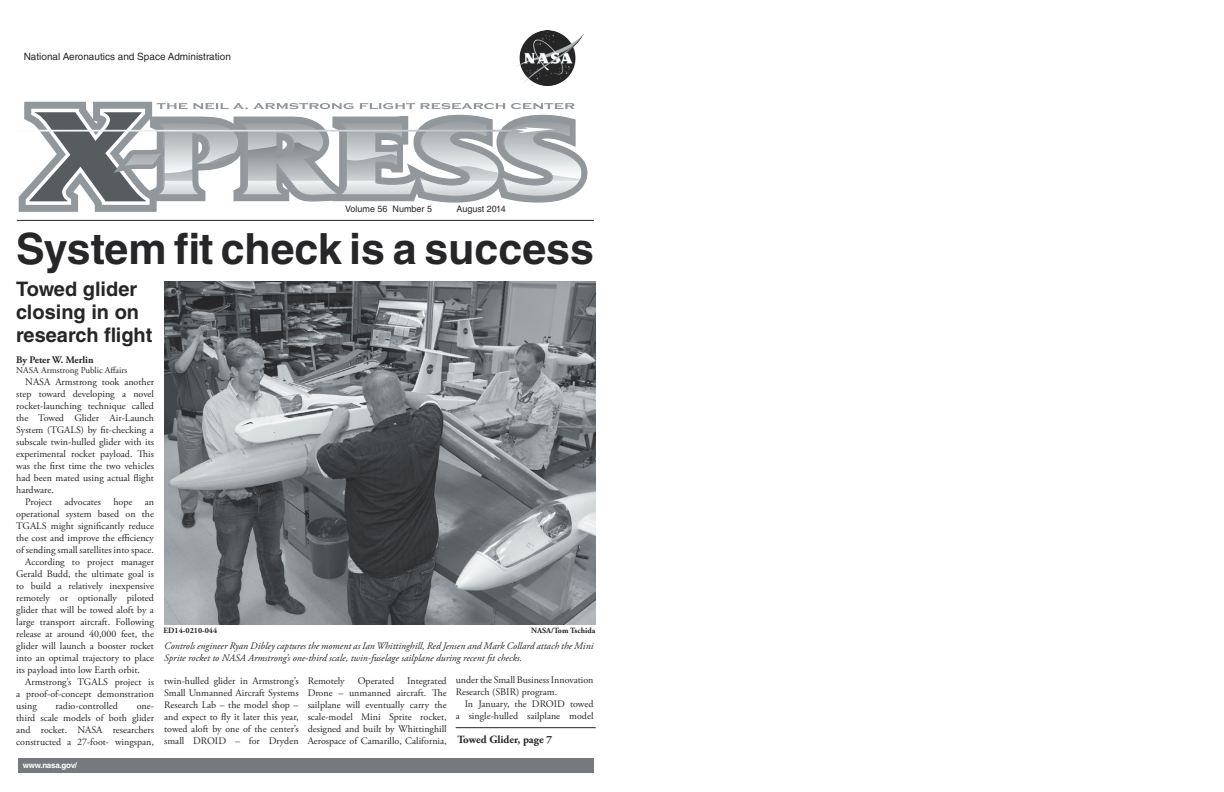
<style>
.page{position:relative;width:1224px;height:792px;background:#fff}
.page>*{position:absolute;margin:0;border:0;box-sizing:border-box;transform-origin:0 0}
.t1{font:700 43px "Helvetica LT Std";color:#262527}
.t2{font:700 20px/23px "Helvetica LT Std";color:#262527}
.t3{font:700 11px "Adobe Garamond Pro";color:#262527}
.t4{font:10px/12px "Adobe Garamond Pro";color:#262527;text-align:justify}
.t5{font:italic 10px/12px "Adobe Garamond Pro";color:#252828}
.t6{font:10px "Helvetica LT Std";color:#262527}
.t7{font:700 10px "Adobe Garamond Pro";color:#262527}
.t8{font:9px "Adobe Garamond Pro";color:#262527}
.t9{font:9px "Helvetica LT Std";color:#262527}
.t10{font:700 8px "Adobe Garamond Pro";color:#262527}
.t11{font:700 8px "Helvetica LT Std";letter-spacing:-.03em;color:#fff}
</style>
<div class="page">
<div style="left:18px;top:759px;width:576px;height:14px;background:#767a7e"></div>
<img style="left:517px;top:30px;width:67px;height:55px">
<hr style="left:17px;top:220px;width:577px;height:1px;background:#262527">
<hr style="left:456px;top:727px;width:140px;height:1px;background:#262527">
<svg style="left:18px;top:102px;width:570px;height:110px"></svg>
<img style="left:164px;top:281px;width:431px;height:343px">
<p class="t6" style="left:24px;top:50px;width:209px">National Aeronautics and Space Administration</p>
<p class="t9" style="left:345px;top:204px;width:88px">Volume 56 Number 5</p>
<p class="t9" style="left:457px;top:204px;width:51px">August 2014</p>
<p class="t1" style="left:16px;top:223px;width:579px">System fit check is a success</p>
<p class="t2" style="left:16px;top:277px;width:123px">Towed glider</p>
<p class="t2" style="left:16px;top:300px;width:138px">closing in on research flight</p>
<p class="t7" style="left:16px;top:354px;width:79px">By Peter W. Merlin</p>
<p class="t8" style="left:16px;top:365px;width:113px">NASA Armstrong Public Affairs</p>
<p class="t4" style="left:16px;top:377px;width:139px;text-indent:9px">NASA Armstrong took another step toward developing a novel rocket-launching technique called the Towed Glider Air-Launch System (TGALS) by fit-checking a subscale twin-hulled glider with its experimental rocket payload. This was the first time the two vehicles had been mated using actual flight hardware.</p>
<p class="t4" style="left:16px;top:497px;width:139px;text-indent:9px">Project advocates hope an operational system based on the TGALS might significantly reduce the cost and improve the efficiency of sending small satellites into space.</p>
<p class="t4" style="left:16px;top:557px;width:139px;text-indent:9px">According to project manager Gerald Budd, the ultimate goal is to build a relatively inexpensive remotely or optionally piloted glider that will be towed aloft by a large transport aircraft. Following release at around 40,000 feet, the glider will launch a booster rocket into an optimal trajectory to place its payload into low Earth orbit.</p>
<p class="t4" style="left:16px;top:677px;width:139px;text-indent:9px">Armstrong’s TGALS project is a proof-of-concept demonstration using</p>
<p class="t4" style="left:56px;top:701px;width:64px">radio-controlled</p>
<p class="t4" style="left:16px;top:701px;width:139px;text-indent:121px">one&shy;third scale models of both glider and rocket. NASA researchers constructed a 27-foot- wingspan,</p>
<p class="t11" style="left:23px;top:760px;width:56px">www.nasa.gov/</p>
<p class="t10" style="left:164px;top:626px;width:55px">ED14-0210-044</p>
<p class="t10" style="left:531px;top:626px;width:66px">NASA/Tom Tschida</p>
<p class="t5" style="left:164px;top:640px;width:431px">Controls engineer Ryan Dibley captures the moment as Ian Whittinghill, Red Jensen and Mark Collard attach the Mini<br>Sprite rocket to NASA Armstrong’s one-third scale, twin-fuselage sailplane during recent fit checks.</p>
<p class="t4" style="left:308px;top:676px;width:141px;text-indent:100px">Integrated Drone – unmanned aircraft. The sailplane will eventually carry the scale-model Mini Sprite rocket, designed and built by Whittinghill Aerospace of Camarillo, California,</p>
<p class="t4" style="left:456px;top:675px;width:139px">under the Small Business Innovation<br>Research (SBIR) program.</p>
<p class="t4" style="left:164px;top:676px;width:136px">twin-hulled glider in Armstrong’s Small Unmanned Aircraft Systems Research Lab – the model shop – and expect to fly it later this year, towed aloft by one of the center’s small DROID – for Dryden</p>
<p class="t4" style="left:308px;top:676px;width:38px">Remotely</p>
<p class="t4" style="left:358px;top:676px;width:38px">Operated</p>
<p class="t4" style="left:456px;top:699px;width:139px;text-align:right">In January, the DROID towed<br>a single-hulled sailplane model</p>
<p class="t3" style="left:458px;top:733px;width:96px">Towed Glider, page 7</p>
</div>
